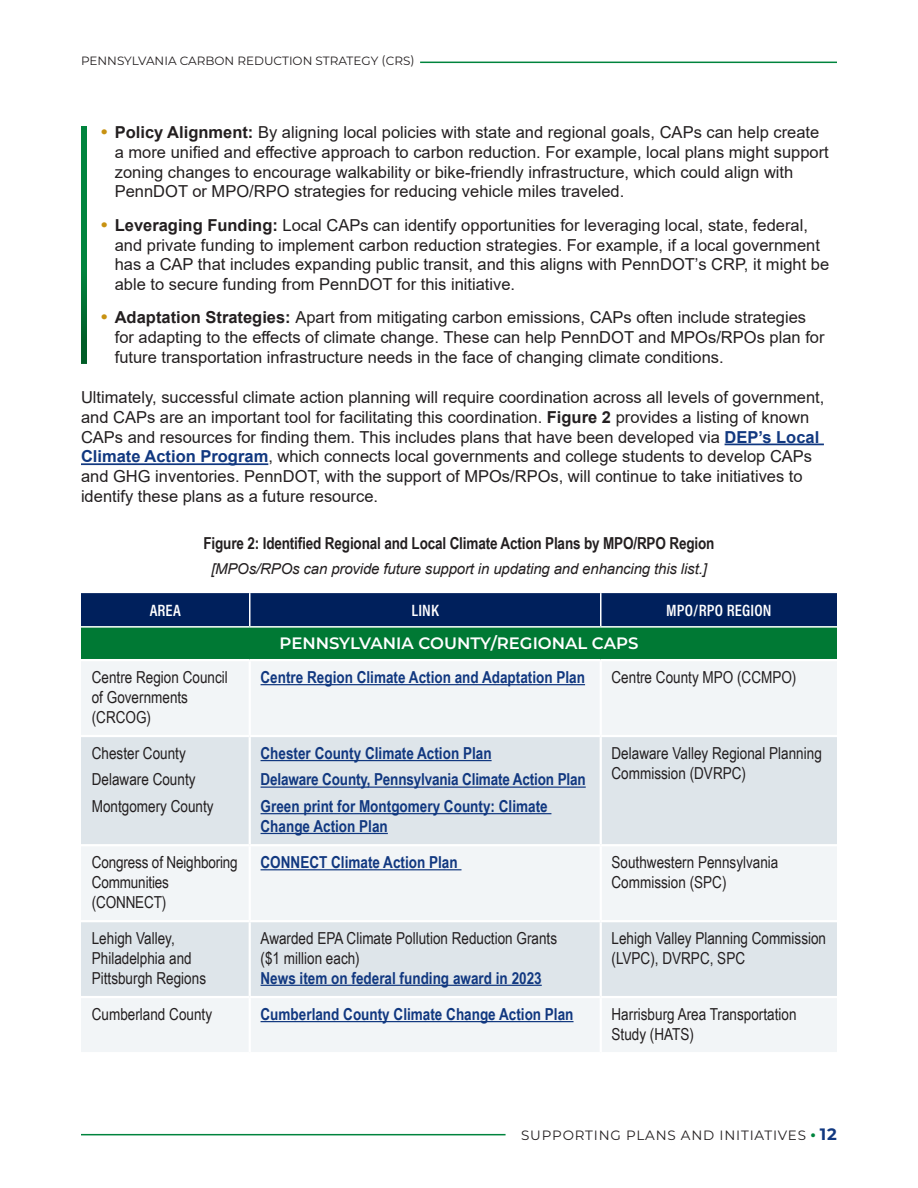
<style>
.page{position:relative;width:918px;height:1188px;background:#fff}
.page>*{position:absolute;margin:0;border:0;box-sizing:border-box;transform-origin:0 0}
.Body_Text{font:16.5px/19.8px "Arial";color:#231f20}
.t1{font:16.5px/19.8px "Arial Narrow";color:#231f20}
.t2{font:700 16.5px/19.8px "Arial Narrow";color:#113880}
.Figure{font:700 16.5px "Arial Narrow";letter-spacing:-.01em;color:#231f20}
.t3{font:600 16.5px "Montserrat";color:#fff}
.t4{font:600 16.5px "Acumin Pro Cond";letter-spacing:.01em;color:#fff}
.t5{font:700 16.5px "Montserrat";color:#113880}
.Body_Text-2{font:italic 15px "Arial";letter-spacing:-.01em;color:#231f20}
.t6{font:13.5px "Montserrat";letter-spacing:.06em;color:#231f20}
.t7{font:12px "Montserrat";color:#231f20}
.s1{font-weight:700;font-size:18px;color:#c89211}
.s2{font-weight:700}
.s3{font-weight:700;color:#113880}
.s4{font-weight:800;font-size:13.5px;color:#00843d}
</style>
<div class="page">
<hr style="left:420px;top:62px;width:417px;height:1px;background:#00843d">
<hr style="left:725px;top:444px;width:99px;height:1px;background:#113880">
<hr style="left:81px;top:463px;width:187px;height:2px;background:#113880">
<div style="left:81px;top:593px;width:756px;height:33px;background:#00205c"></div>
<div style="left:81px;top:627px;width:756px;height:33px;background:#007934"></div>
<div style="left:81px;top:662px;width:756px;height:390px;background:#f2f5f7"></div>
<svg style="left:81px;top:737px;width:756px;height:259px;fill:#dee5ea"></svg>
<hr style="left:249px;top:593px;width:1px;height:33px;background:#fff">
<hr style="left:600px;top:593px;width:2px;height:33px;background:#fff">
<hr style="left:81px;top:626px;width:169px;height:2px;background:#fff">
<hr style="left:250px;top:626px;width:351px;height:2px;background:#fff">
<hr style="left:601px;top:626px;width:236px;height:2px;background:#fff">
<hr style="left:249px;top:661px;width:2px;height:74px;background:#fff">
<hr style="left:600px;top:661px;width:2px;height:74px;background:#fff">
<hr style="left:249px;top:737px;width:2px;height:107px;background:#fff">
<hr style="left:600px;top:737px;width:2px;height:107px;background:#fff">
<hr style="left:249px;top:846px;width:2px;height:74px;background:#fff">
<hr style="left:600px;top:846px;width:2px;height:74px;background:#fff">
<hr style="left:249px;top:922px;width:2px;height:74px;background:#fff">
<hr style="left:600px;top:922px;width:2px;height:74px;background:#fff">
<hr style="left:249px;top:998px;width:2px;height:54px;background:#fff">
<hr style="left:600px;top:998px;width:2px;height:54px;background:#fff">
<hr style="left:81px;top:659px;width:169px;height:2px;background:#fff">
<hr style="left:250px;top:659px;width:351px;height:2px;background:#fff">
<hr style="left:601px;top:659px;width:236px;height:2px;background:#fff">
<hr style="left:81px;top:735px;width:169px;height:2px;background:#fff">
<hr style="left:250px;top:735px;width:351px;height:2px;background:#fff">
<hr style="left:601px;top:735px;width:236px;height:2px;background:#fff">
<hr style="left:81px;top:844px;width:169px;height:2px;background:#fff">
<hr style="left:250px;top:844px;width:351px;height:2px;background:#fff">
<hr style="left:601px;top:844px;width:236px;height:2px;background:#fff">
<hr style="left:81px;top:920px;width:169px;height:2px;background:#fff">
<hr style="left:250px;top:920px;width:351px;height:2px;background:#fff">
<hr style="left:601px;top:920px;width:236px;height:2px;background:#fff">
<hr style="left:81px;top:996px;width:169px;height:2px;background:#fff">
<hr style="left:250px;top:996px;width:351px;height:2px;background:#fff">
<hr style="left:601px;top:996px;width:236px;height:2px;background:#fff">
<hr style="left:261px;top:684px;width:324px;height:1px;background:#113880">
<hr style="left:261px;top:760px;width:231px;height:1px;background:#113880">
<hr style="left:261px;top:787px;width:325px;height:1px;background:#113880">
<hr style="left:261px;top:813px;width:290px;height:1px;background:#113880">
<hr style="left:261px;top:833px;width:127px;height:1px;background:#113880">
<hr style="left:261px;top:869px;width:201px;height:1px;background:#113880">
<hr style="left:261px;top:985px;width:281px;height:1px;background:#113880">
<hr style="left:261px;top:1021px;width:313px;height:1px;background:#113880">
<svg style="left:81px;top:126px;width:6px;height:238px"></svg>
<hr style="left:81px;top:1134px;width:425px;height:1px;background:#00843d">
<p class="t7" style="left:81px;top:53px;width:335px">PENNSYLVANIA CARBON REDUCTION STRATEGY (CRS)</p>
<p class="Body_Text" style="left:115px;top:122px;width:716px;text-indent:-14px"><span class="s1">•</span> <span class="s2">Policy Alignment:</span> By aligning local policies with state and regional goals, CAPs can help create a more unified and effective approach to carbon reduction. For example, local plans might support zoning changes to encourage walkability or bike-friendly infrastructure, which could align with PennDOT or MPO/RPO strategies for reducing vehicle miles traveled.</p>
<p class="Body_Text" style="left:115px;top:215px;width:716px;text-indent:-14px"><span class="s1">•</span> <span class="s2">Leveraging Funding:</span> Local CAPs can identify opportunities for leveraging local, state, federal, and private funding to implement carbon reduction strategies. For example, if a local government has a CAP that includes expanding public transit, and this aligns with PennDOT’s CRP, it might be able to secure funding from PennDOT for this initiative.</p>
<p class="Body_Text" style="left:115px;top:308px;width:711px;text-indent:-14px"><span class="s1">•</span> <span class="s2">Adaptation Strategies:</span> Apart from mitigating carbon emissions, CAPs often include strategies for adapting to the effects of climate change. These can help PennDOT and MPOs/RPOs plan for future transportation infrastructure needs in the face of changing climate conditions.</p>
<p class="Body_Text" style="left:81px;top:387px;width:745px">Ultimately, successful climate action planning will require coordination across all levels of government, and CAPs are an important tool for facilitating this coordination. <span class="s2">Figure 2</span> provides a listing of known CAPs and resources for finding them. This includes plans that have been developed via <span class="s3">DEP’s Local Climate Action Program</span>, which connects local governments and college students to develop CAPs and GHG inventories. PennDOT, with the support of MPOs/RPOs, will continue to take initiatives to identify these plans as a future resource.</p>
<p class="Figure" style="left:203px;top:531px;width:513px">Figure 2: Identified Regional and Local Climate Action Plans by MPO/RPO Region</p>
<p class="Body_Text-2" style="left:211px;top:559px;width:497px">[MPOs/RPOs can provide future support in updating and enhancing this list.]</p>
<p class="t4" style="left:150px;top:600px;width:33px">AREA</p>
<p class="t4" style="left:412px;top:600px;width:29px">LINK</p>
<p class="t4" style="left:666px;top:600px;width:107px">MPO/RPO REGION</p>
<p class="t3" style="left:280px;top:632px;width:360px">PENNSYLVANIA COUNTY/REGIONAL CAPS</p>
<p class="t1" style="left:92px;top:667px;width:138px">Centre Region Council of Governments (CRCOG)</p>
<p class="t2" style="left:261px;top:666px;width:326px">Centre Region Climate Action and Adaptation Plan</p>
<p class="t1" style="left:612px;top:667px;width:186px">Centre County MPO (CCMPO)</p>
<p class="t1" style="left:92px;top:743px;width:96px">Chester County</p>
<p class="t1" style="left:92px;top:769px;width:105px">Delaware County</p>
<p class="t1" style="left:92px;top:796px;width:123px">Montgomery County</p>
<p class="t2" style="left:261px;top:742px;width:233px">Chester County Climate Action Plan</p>
<p class="t2" style="left:261px;top:769px;width:327px">Delaware County, Pennsylvania Climate Action Plan</p>
<p class="t2" style="left:261px;top:795px;width:289px">Green print for Montgomery County: Climate<br>Change Action Plan</p>
<p class="t1" style="left:612px;top:743px;width:212px">Delaware Valley Regional Planning<br>Commission (DVRPC)</p>
<p class="t1" style="left:92px;top:852px;width:148px">Congress of Neighboring<br>Communities (CONNECT)</p>
<p class="t2" style="left:261px;top:852px;width:199px">CONNECT Climate Action Plan</p>
<p class="t1" style="left:612px;top:852px;width:168px">Southwestern Pennsylvania<br>Commission (SPC)</p>
<p class="t1" style="left:92px;top:928px;width:116px">Lehigh Valley,<br>Philadelphia and<br>Pittsburgh Regions</p>
<p class="t1" style="left:261px;top:928px;width:298px">Awarded EPA Climate Pollution Reduction Grants</p>
<p class="t1" style="left:612px;top:928px;width:216px">Lehigh Valley Planning Commission (LVPC), DVRPC, SPC</p>
<p class="t1" style="left:261px;top:947px;width:101px">($1 million each)</p>
<p class="t2" style="left:261px;top:967px;width:283px">News item on federal funding award in 2023</p>
<p class="t1" style="left:92px;top:1004px;width:122px">Cumberland County</p>
<p class="t2" style="left:261px;top:1003px;width:314px">Cumberland County Climate Change Action Plan</p>
<p class="t1" style="left:612px;top:1004px;width:187px">Harrisburg Area Transportation<br>Study (HATS)</p>
<p class="t6" style="left:521px;top:1126px;width:32px">SUPPORTING</p>
<p class="t6" style="left:626px;top:1126px;width:21px">PLANS</p>
<p class="t6" style="left:681px;top:1126px;width:12px">AND</p>
<p class="t6" style="left:720px;top:1126px;width:14px">INITIATIVES</p>
<p class="t5" style="left:810px;top:1122px;width:28px"><span class="s4">•</span> 12</p>
</div>
